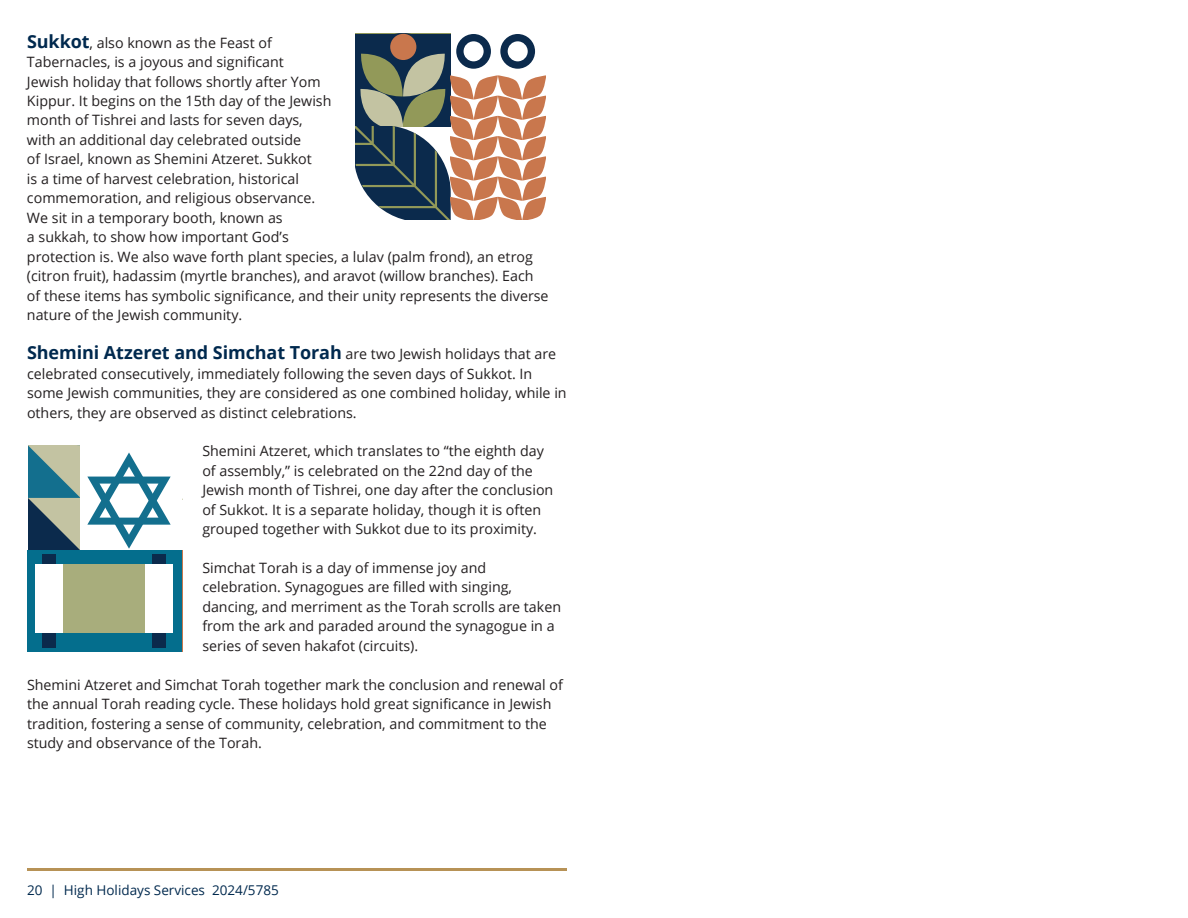
<style>
.page{position:relative;width:1188px;height:918px;background:#fff}
.page>*{position:absolute;margin:0;border:0;box-sizing:border-box;transform-origin:0 0}
.t1{font:700 18px "Open Sans";letter-spacing:-.005em;color:#00294e}
.t2{font:14.25px/19.5px "Open Sans";color:#231f20}
.t3{font:13.5px "Open Sans";color:#00294e}
.s1{font-weight:700;font-size:18px;color:#00294e}
.s2{font-weight:400;font-size:14.25px;color:#231f20}
</style>
<div class="page">
<hr style="left:27px;top:868px;width:540px;height:3px;background:#b79256">
<svg style="left:87px;top:453px;width:84px;height:96px"></svg>
<svg style="left:28px;top:445px;width:52px;height:106px;background:#688787"></svg>
<div style="left:27px;top:551px;width:155px;height:101px;background:#046e8d"></div>
<div style="left:152px;top:554px;width:13px;height:94px;background:#0b2a4c"></div>
<div style="left:43px;top:554px;width:13px;height:94px;background:#0b2a4c"></div>
<div style="left:145px;top:564px;width:27px;height:68px;background:#fff"></div>
<div style="left:36px;top:564px;width:27px;height:68px;background:#fff"></div>
<div style="left:63px;top:564px;width:82px;height:68px;background:#a8ad7c"></div>
<svg style="left:356px;top:34px;width:189px;height:186px"></svg>
<p class="t2" style="left:27px;top:32px;width:523px"><span class="s1">Sukkot</span>, also known as the Feast of<br>Tabernacles, is a joyous and significant<br>Jewish holiday that follows shortly after Yom<br>Kippur. It begins on the 15th day of the Jewish<br>month of Tishrei and lasts for seven days,<br>with an additional day celebrated outside<br>of Israel, known as Shemini Atzeret. Sukkot<br>is a time of harvest celebration, historical<br>commemoration, and religious observance.<br>We sit in a temporary booth, known as<br>a sukkah, to show how important God’s<br>protection is. We also wave forth plant species, a lulav (palm frond), an etrog (citron fruit), hadassim (myrtle branches), and aravot (willow branches). Each of these items has symbolic significance, and their unity represents the diverse nature of the Jewish community.</p>
<p class="t1" style="left:27px;top:340px;width:531px">Shemini Atzeret and Simchat Torah <span class="s2">are two Jewish holidays that are</span></p>
<p class="t2" style="left:27px;top:363px;width:541px">celebrated consecutively, immediately following the seven days of Sukkot. In some Jewish communities, they are considered as one combined holiday, while in others, they are observed as distinct celebrations.</p>
<p class="t2" style="left:202px;top:441px;width:353px">Shemini Atzeret, which translates to “the eighth day of assembly,” is celebrated on the 22nd day of the Jewish month of Tishrei, one day after the conclusion of Sukkot. It is a separate holiday, though it is often grouped together with Sukkot due to its proximity.</p>
<p class="t2" style="left:202px;top:558px;width:360px">Simchat Torah is a day of immense joy and celebration. Synagogues are filled with singing, dancing, and merriment as the Torah scrolls are taken from the ark and paraded around the synagogue in a series of seven hakafot (circuits).</p>
<p class="t2" style="left:27px;top:674px;width:537px">Shemini Atzeret and Simchat Torah together mark the conclusion and renewal of the annual Torah reading cycle. These holidays hold great significance in Jewish tradition, fostering a sense of community, celebration, and commitment to the study and observance of the Torah.</p>
<p class="t3" style="left:27px;top:881px;width:253px">20 | High Holidays Services 2024/5785</p>
</div>
